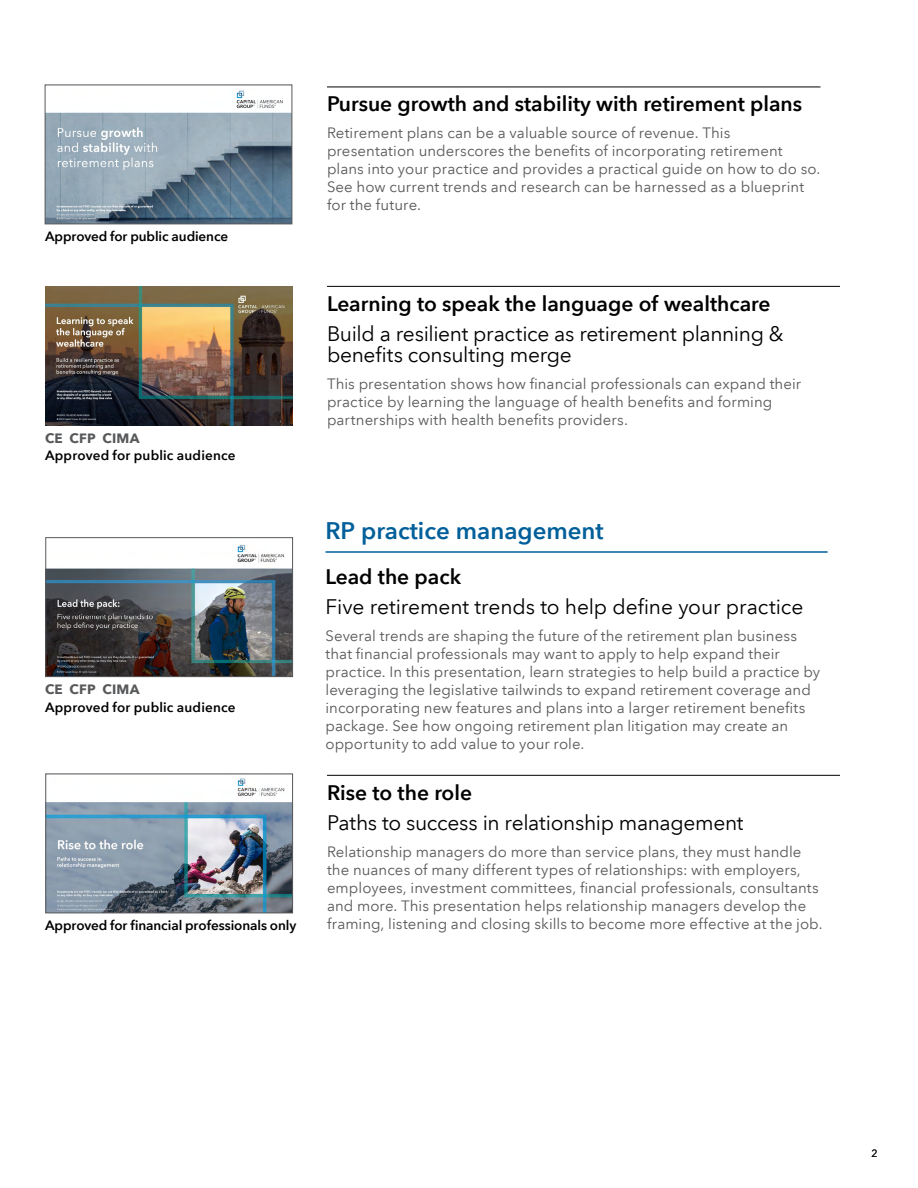
<style>
.page{position:relative;width:918px;height:1188px;background:#fff}
.page>*{position:absolute;margin:0;border:0;box-sizing:border-box;transform-origin:0 0}
.t1{font:600 24px "Avenir Next LT Com";color:#005f9a}
.t2{font:21px/21px "Avenir Next LT Com";letter-spacing:-.015em;color:#000}
.t3{font:600 21px "Avenir Next LT Com";color:#000}
.t4{font:15px/18px "Avenir Next LT Com";letter-spacing:.005em;color:#58595b}
.t5{font:600 13.5px "Avenir Next LT Com";color:#000}
.t6{font:700 13.5px "Avenir Next LT Com";letter-spacing:.015em;color:#58595b}
.t7{font:10.5px "Avenir Next LT Com";color:#000}
</style>
<div class="page">
<hr style="left:327px;top:87px;width:493px;height:1px;background:#000">
<img style="left:47px;top:90px;width:243px;height:132px">
<div style="left:45px;top:85px;width:247px;height:139px;border:1px solid #58595b"></div>
<hr style="left:327px;top:286px;width:513px;height:1px;background:#000">
<img style="left:46px;top:287px;width:246px;height:139px">
<hr style="left:326px;top:551px;width:502px;height:2px;background:#005f9a">
<img style="left:48px;top:544px;width:243px;height:131px">
<div style="left:46px;top:537px;width:247px;height:140px;border:1px solid #58595b"></div>
<hr style="left:327px;top:775px;width:513px;height:1px;background:#000">
<img style="left:48px;top:778px;width:243px;height:133px">
<div style="left:46px;top:774px;width:247px;height:139px;border:1px solid #58595b"></div>
<p class="t5" style="left:45px;top:228px;width:185px">Approved for public audience</p>
<p class="t6" style="left:45px;top:430px;width:96px">CE CFP CIMA</p>
<p class="t5" style="left:45px;top:447px;width:192px">Approved for public audience</p>
<p class="t6" style="left:45px;top:681px;width:96px">CE CFP CIMA</p>
<p class="t5" style="left:45px;top:699px;width:192px">Approved for public audience</p>
<p class="t5" style="left:45px;top:917px;width:253px">Approved for financial professionals only</p>
<p class="t3" style="left:327px;top:91px;width:477px">Pursue growth and stability with retirement plans</p>
<p class="t4" style="left:327px;top:124px;width:495px">Retirement plans can be a valuable source of revenue. This presentation underscores the benefits of incorporating retirement plans into your practice and provides a practical guide on how to do so.<br>See how current trends and research can be harnessed as a blueprint for the future.</p>
<p class="t3" style="left:327px;top:290px;width:445px">Learning to speak the language of wealthcare</p>
<p class="t2" style="left:327px;top:323px;width:458px">Build a resilient practice as retirement planning &amp; benefits consulting merge</p>
<p class="t4" style="left:327px;top:374px;width:476px">This presentation shows how financial professionals can expand their practice by learning the language of health benefits and forming partnerships with health benefits providers.</p>
<p class="t1" style="left:326px;top:516px;width:280px">RP practice management</p>
<p class="t3" style="left:326px;top:564px;width:137px">Lead the pack</p>
<p class="t2" style="left:326px;top:596px;width:479px">Five retirement trends to help define your practice</p>
<p class="t4" style="left:326px;top:627px;width:496px">Several trends are shaping the future of the retirement plan business that financial professionals may want to apply to help expand their practice. In this presentation, learn strategies to help build a practice by leveraging the legislative tailwinds to expand retirement coverage and incorporating new features and plans into a larger retirement benefits package. See how ongoing retirement plan litigation may create an opportunity to add value to your role.</p>
<p class="t3" style="left:327px;top:779px;width:147px">Rise to the role</p>
<p class="t2" style="left:327px;top:812px;width:418px">Paths to success in relationship management</p>
<p class="t4" style="left:327px;top:842px;width:497px">Relationship managers do more than service plans, they must handle the nuances of many different types of relationships: with employers, employees, investment committees, financial professionals, consultants and more. This presentation helps relationship managers develop the framing, listening and closing skills to become more effective at the job.</p>
<p class="t7" style="left:871px;top:1147px;width:8px">2</p>
</div>
